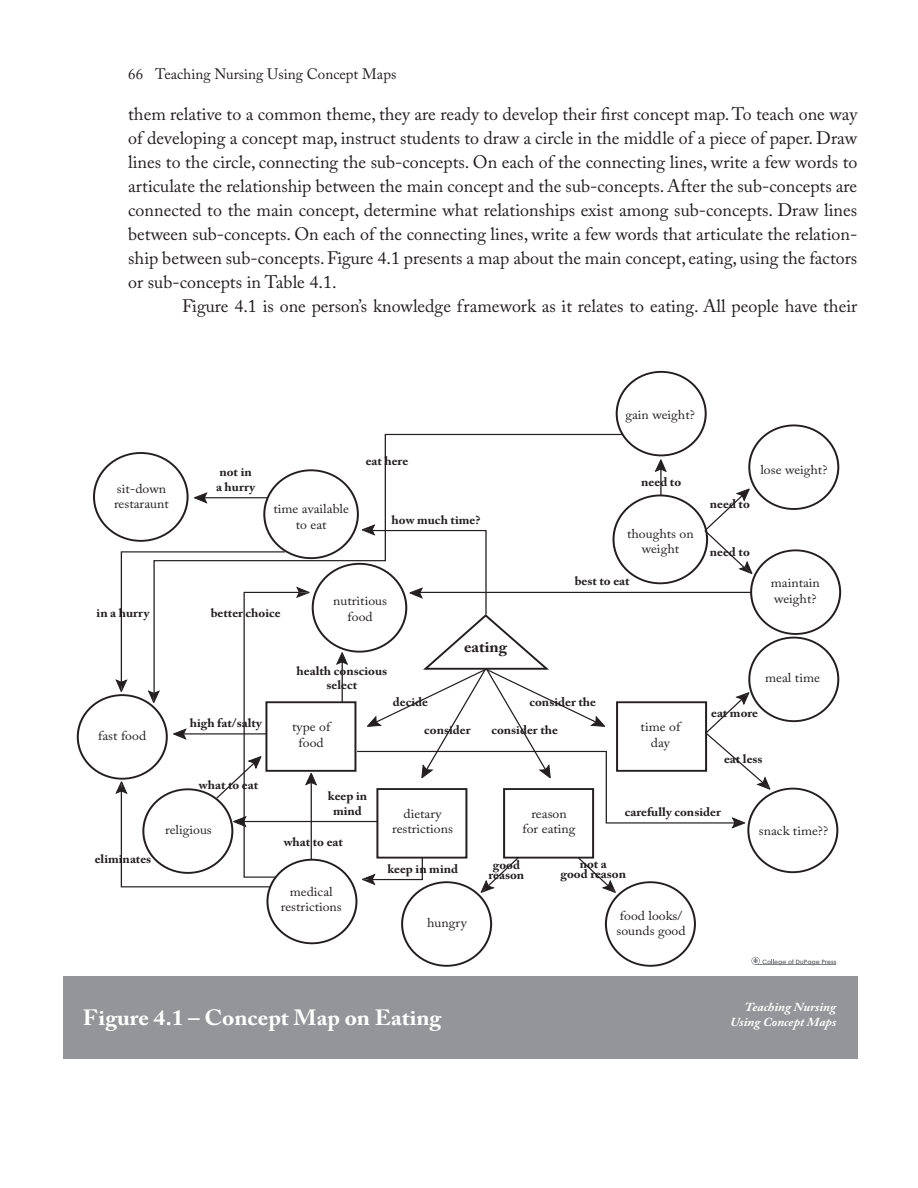
<style>
.page{position:relative;width:918px;height:1188px;background:#fff}
.page>*{position:absolute;margin:0;border:0;box-sizing:border-box;transform-origin:0 0}
.t1{font:700 21.9px "Adobe Caslon Pro";color:#fff;scale:1.07 1}
.t2{font:18px/24px "Adobe Caslon Pro";color:#231f20;text-align:justify}
.t3{font:700 15.45px "Adobe Caslon Pro";color:#231f20;scale:1.07 1}
.t4{font:15px "Adobe Caslon Pro";color:#231f20}
.t5{font:12.9px/15.5px "Adobe Caslon Pro";color:#231f20;text-align:center;scale:1.07 1}
.t6{font:700 12.15px/14.7px "Adobe Caslon Pro";color:#231f20;text-align:center;scale:1.07 1}
.t7{font:italic 700 12.15px/14.7px "Adobe Caslon Pro";color:#fff;text-align:right;scale:1.07 1}
</style>
<div class="page">
<hr style="left:342px;top:656px;width:1px;height:46px;background:#231f20">
<svg style="left:655px;top:459px;width:12px;height:13px"></svg>
<hr style="left:660px;top:461px;width:2px;height:34px;background:#231f20">
<div style="left:63px;top:976px;width:794px;height:82px;background:#939598"></div>
<hr style="left:755px;top:965px;width:81px;height:1px;background:#808285">
<svg style="left:751px;top:957px;width:85px;height:8px"></svg>
<svg style="left:362px;top:859px;width:61px;height:26px"></svg>
<svg style="left:579px;top:859px;width:37px;height:34px"></svg>
<svg style="left:480px;top:859px;width:38px;height:34px"></svg>
<svg style="left:115px;top:551px;width:190px;height:337px"></svg>
<svg style="left:153px;top:433px;width:478px;height:265px"></svg>
<svg style="left:356px;top:488px;width:415px;height:341px"></svg>
<svg style="left:264px;top:700px;width:444px;height:159px"></svg>
<div style="left:264px;top:470px;width:94px;height:88px;background:#fff;border-radius:50%"></div>
<div style="left:263px;top:469px;width:96px;height:90px;border:2px solid #231f20;border-radius:50%"></div>
<div style="left:312px;top:563px;width:95px;height:90px;border:2px solid #231f20;border-radius:50%"></div>
<div style="left:93px;top:452px;width:96px;height:90px;border:2px solid #231f20;border-radius:50%"></div>
<div style="left:613px;top:494px;width:95px;height:90px;border:2px solid #231f20;border-radius:50%"></div>
<div style="left:748px;top:424px;width:91px;height:86px;border:2px solid #231f20;border-radius:50%"></div>
<div style="left:751px;top:550px;width:89px;height:84px;background:#fff;border-radius:50%"></div>
<div style="left:750px;top:549px;width:91px;height:86px;border:2px solid #231f20;border-radius:50%"></div>
<div style="left:748px;top:637px;width:91px;height:85px;border:2px solid #231f20;border-radius:50%"></div>
<div style="left:747px;top:788px;width:91px;height:85px;border:2px solid #231f20;border-radius:50%"></div>
<div style="left:605px;top:881px;width:91px;height:86px;border:2px solid #231f20;border-radius:50%"></div>
<div style="left:401px;top:881px;width:91px;height:86px;border:2px solid #231f20;border-radius:50%"></div>
<div style="left:142px;top:788px;width:91px;height:86px;border:2px solid #231f20;border-radius:50%"></div>
<div style="left:77px;top:694px;width:91px;height:86px;border:2px solid #231f20;border-radius:50%"></div>
<div style="left:267px;top:860px;width:89px;height:83px;background:#fff;border-radius:50%"></div>
<div style="left:266px;top:859px;width:91px;height:85px;border:2px solid #231f20;border-radius:50%"></div>
<div style="left:617px;top:372px;width:89px;height:83px;background:#fff;border-radius:50%"></div>
<div style="left:616px;top:371px;width:91px;height:85px;border:2px solid #231f20;border-radius:50%"></div>
<p class="t4" style="left:128px;top:68px;width:270px">66 Teaching Nursing Using Concept Maps</p>
<p class="t2" style="left:128px;top:104px;width:731px">them relative to a common theme, they are ready to develop their first concept map. To teach one way of developing a concept map, instruct students to draw a circle in the middle of a piece of paper. Draw lines to the circle, connecting the sub-concepts. On each of the connecting lines, write a few words to articulate the relationship between the main concept and the sub-concepts. After the sub-concepts are connected to the main concept, determine what relationships exist among sub-concepts. Draw lines between sub-concepts. On each of the connecting lines, write a few words that articulate the relation&shy;ship between sub-concepts. Figure 4.1 presents a map about the main concept, eating, using the factors or sub-concepts in Table 4.1.</p>
<p class="t2" style="left:182px;top:296px;width:677px">Figure 4.1 is one person’s knowledge framework as it relates to eating. All people have their</p>
<p class="t5" style="left:114px;top:482px;width:53px;text-align:left">sit-down restaraunt</p>
<p class="t6" style="left:216px;top:466px;width:38px;text-align:left">not in a hurry</p>
<p class="t5" style="left:273px;top:503px;width:72px">time available to eat</p>
<p class="t6" style="left:366px;top:455px;width:41px">eat here</p>
<p class="t6" style="left:392px;top:514px;width:84px">how much time?</p>
<p class="t6" style="left:97px;top:607px;width:51px">in a hurry</p>
<p class="t6" style="left:211px;top:607px;width:67px">better choice</p>
<p class="t5" style="left:333px;top:595px;width:52px">nutritious food</p>
<p class="t6" style="left:297px;top:665px;width:86px">health conscious select</p>
<p class="t3" style="left:464px;top:641px;width:42px">eating</p>
<p class="t5" style="left:625px;top:409px;width:66px">gain weight?</p>
<p class="t6" style="left:641px;top:475px;width:39px">need to</p>
<p class="t5" style="left:627px;top:527px;width:64px">thoughts on weight</p>
<p class="t6" style="left:575px;top:575px;width:53px">best to eat</p>
<p class="t5" style="left:98px;top:730px;width:46px">fast food</p>
<p class="t6" style="left:190px;top:717px;width:69px">high fat/salty</p>
<p class="t6" style="left:199px;top:779px;width:57px">what to eat</p>
<p class="t5" style="left:292px;top:721px;width:37px">type of food</p>
<p class="t6" style="left:393px;top:696px;width:34px">decide</p>
<p class="t6" style="left:529px;top:696px;width:64px">consider the</p>
<p class="t6" style="left:424px;top:724px;width:45px">consider</p>
<p class="t6" style="left:491px;top:724px;width:64px">consider the</p>
<p class="t5" style="left:641px;top:721px;width:39px">time of day</p>
<p class="t6" style="left:710px;top:498px;width:39px">need to</p>
<p class="t5" style="left:760px;top:463px;width:64px">lose weight?</p>
<p class="t6" style="left:710px;top:545px;width:39px">need to</p>
<p class="t5" style="left:771px;top:577px;width:47px;text-align:left">maintain weight?</p>
<p class="t5" style="left:765px;top:672px;width:53px">meal time</p>
<p class="t6" style="left:711px;top:707px;width:45px">eat more</p>
<p class="t6" style="left:724px;top:753px;width:38px">eat less</p>
<p class="t6" style="left:95px;top:853px;width:54px">eliminates</p>
<p class="t5" style="left:165px;top:823px;width:45px">religious</p>
<p class="t6" style="left:328px;top:790px;width:38px">keep in mind</p>
<p class="t6" style="left:284px;top:836px;width:57px">what to eat</p>
<p class="t5" style="left:281px;top:885px;width:58px">medical restrictions</p>
<p class="t5" style="left:392px;top:807px;width:58px">dietary restrictions</p>
<p class="t5" style="left:523px;top:807px;width:51px">reason for eating</p>
<p class="t6" style="left:625px;top:806px;width:91px">carefully consider</p>
<p class="t6" style="left:387px;top:862px;width:68px">keep in mind</p>
<p class="t6" style="left:489px;top:861px;width:35px;line-height:10.4px">good reason</p>
<p class="t6" style="left:561px;top:860px;width:63px;line-height:10.4px">not a<br>good reason</p>
<p class="t5" style="left:427px;top:917px;width:38px">hungry</p>
<p class="t5" style="left:617px;top:909px;width:66px;text-align:left">food looks/ sounds good</p>
<p class="t5" style="left:759px;top:824px;width:66px">snack time??</p>
<p class="t1" style="left:83px;top:1009px;width:336px">Figure 4.1 – Concept Map on Eating</p>
<p class="t7" style="left:730px;top:1001px;width:101px">Teaching Nursing<br>Using Concept Maps</p>
</div>
